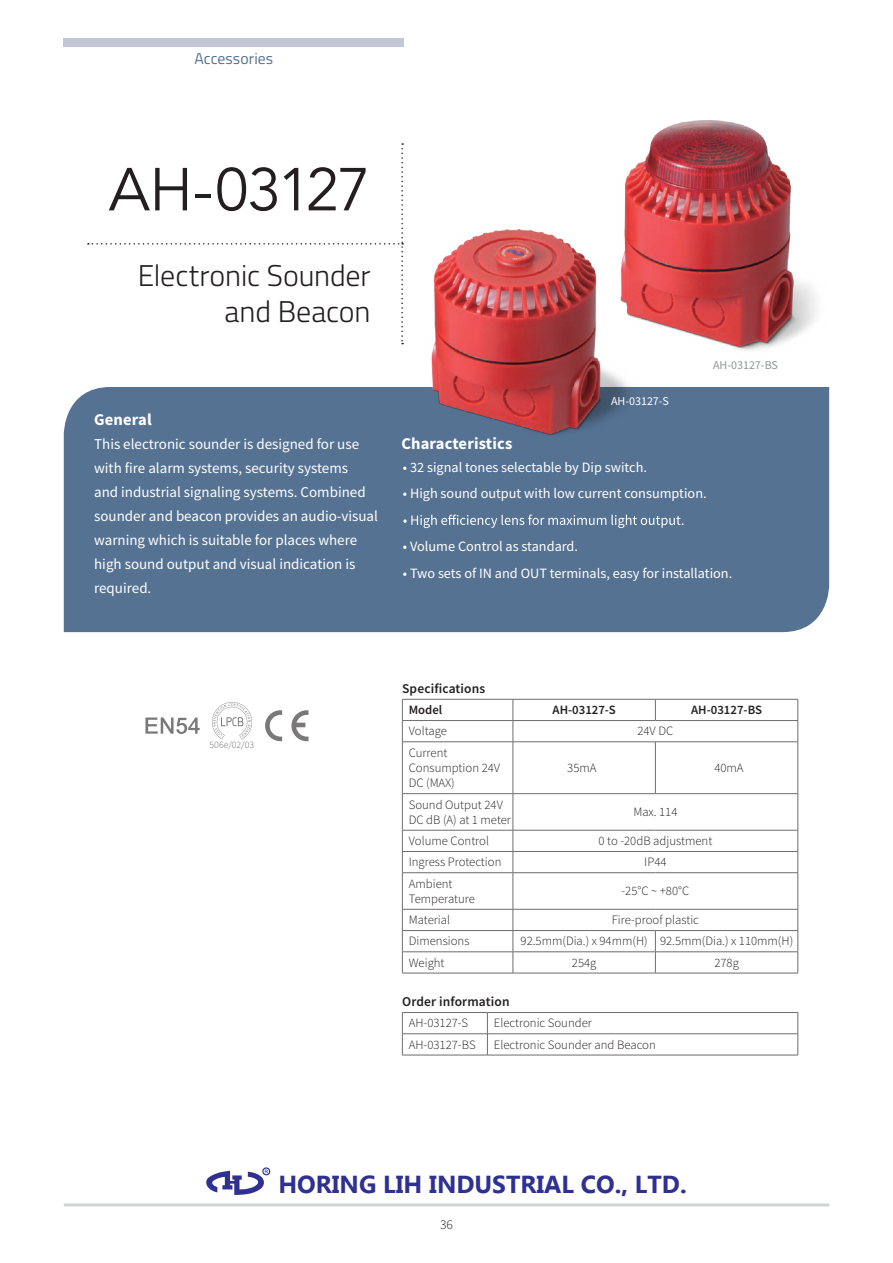
<style>
.page{position:relative;width:893px;height:1263px;background:#fff}
.page>*{position:absolute;margin:0;border:0;box-sizing:border-box;transform-origin:0 0}
.t1{font:60px "Avenir LT Std";letter-spacing:-.035em;color:#231f20}
.t2{font:300 30px/36px "Titillium";letter-spacing:-.005em;color:#231f20;text-align:right}
.t3{font:700 24.6px "Gadugi";color:#2e3092}
.t4{font:700 16.5px "Source Sans Pro";letter-spacing:.01em;color:#fff}
.t5{font:15.75px "Titillium";color:#567292}
.t6{font:15px/24px "Source Sans Pro";color:#fff}
.t7{font:14.25px "Source Sans Pro";color:#fff}
.t8{font:600 13.5px "Source Sans Pro";letter-spacing:.01em;color:#231f20}
.t9{font:300 13.5px "Source Sans Pro";color:#231f20}
.t10{font:300 12.75px/15.3px "Source Sans Pro";color:#231f20}
.t11{font:600 12.75px "Source Sans Pro";color:#231f20}
.t12{font:12px "Source Sans Pro";color:#939598}
.t13{font:12px "Source Sans Pro";color:#fff}
.t14{font:300 9.75px "Source Sans Pro";color:#6c6d70}
</style>
<div class="page">
<hr style="left:64px;top:1203px;width:765px;height:3px;background:#d1d2d4">
<div style="left:64px;top:387px;width:765px;height:245px;background:#567292"></div>
<div style="left:64px;top:38px;width:340px;height:9px;background:#c3c7d4"></div>
<svg style="left:88px;top:143px;width:315px;height:201px"></svg>
<svg style="left:145px;top:717px;width:55px;height:17px"></svg>
<svg style="left:265px;top:710px;width:17px;height:31px"></svg>
<svg style="left:291px;top:710px;width:17px;height:31px"></svg>
<svg style="left:212px;top:702px;width:40px;height:37px"></svg>
<svg style="left:403px;top:515px;width:281px;height:13px;background:#778da7"></svg>
<hr style="left:402px;top:1033px;width:85px;height:1px;background:#6c6d70">
<hr style="left:487px;top:1033px;width:311px;height:1px;background:#6c6d70">
<svg style="left:487px;top:1013px;width:1px;height:42px"></svg>
<hr style="left:402px;top:1012px;width:85px;height:1px;background:#6c6d70">
<hr style="left:487px;top:1012px;width:311px;height:1px;background:#6c6d70">
<svg style="left:402px;top:1013px;width:1px;height:42px"></svg>
<svg style="left:798px;top:1013px;width:1px;height:42px"></svg>
<hr style="left:402px;top:1055px;width:85px;height:1px;background:#6c6d70">
<hr style="left:487px;top:1055px;width:311px;height:1px;background:#6c6d70">
<hr style="left:402px;top:699px;width:111px;height:1px;background:#6c6d70">
<hr style="left:513px;top:699px;width:142px;height:1px;background:#6c6d70">
<hr style="left:655px;top:699px;width:143px;height:1px;background:#6c6d70">
<svg style="left:655px;top:699px;width:1px;height:21px"></svg>
<hr style="left:402px;top:720px;width:111px;height:1px;background:#6c6d70">
<hr style="left:513px;top:720px;width:142px;height:1px;background:#6c6d70">
<svg style="left:513px;top:699px;width:1px;height:42px"></svg>
<hr style="left:655px;top:720px;width:143px;height:1px;background:#6c6d70">
<hr style="left:402px;top:741px;width:111px;height:1px;background:#6c6d70">
<hr style="left:513px;top:741px;width:142px;height:1px;background:#6c6d70">
<hr style="left:513px;top:742px;width:1px;height:51px;background:#6c6d70">
<hr style="left:655px;top:742px;width:1px;height:51px;background:#6c6d70">
<hr style="left:655px;top:741px;width:143px;height:1px;background:#6c6d70">
<hr style="left:402px;top:793px;width:111px;height:1px;background:#6c6d70">
<hr style="left:513px;top:793px;width:142px;height:1px;background:#6c6d70">
<hr style="left:513px;top:794px;width:1px;height:36px;background:#6c6d70">
<hr style="left:655px;top:793px;width:143px;height:1px;background:#6c6d70">
<hr style="left:402px;top:830px;width:111px;height:1px;background:#6c6d70">
<hr style="left:513px;top:830px;width:142px;height:1px;background:#6c6d70">
<hr style="left:655px;top:830px;width:143px;height:1px;background:#6c6d70">
<hr style="left:402px;top:851px;width:111px;height:1px;background:#6c6d70">
<hr style="left:513px;top:851px;width:142px;height:1px;background:#6c6d70">
<svg style="left:513px;top:830px;width:1px;height:42px"></svg>
<hr style="left:655px;top:851px;width:143px;height:1px;background:#6c6d70">
<hr style="left:402px;top:872px;width:111px;height:1px;background:#6c6d70">
<hr style="left:513px;top:872px;width:142px;height:1px;background:#6c6d70">
<hr style="left:513px;top:873px;width:1px;height:36px;background:#6c6d70">
<hr style="left:655px;top:872px;width:143px;height:1px;background:#6c6d70">
<hr style="left:402px;top:909px;width:111px;height:1px;background:#6c6d70">
<hr style="left:513px;top:909px;width:142px;height:1px;background:#6c6d70">
<hr style="left:655px;top:909px;width:143px;height:1px;background:#6c6d70">
<hr style="left:402px;top:930px;width:111px;height:1px;background:#6c6d70">
<hr style="left:513px;top:930px;width:142px;height:1px;background:#6c6d70">
<hr style="left:655px;top:930px;width:143px;height:1px;background:#6c6d70">
<hr style="left:402px;top:951px;width:111px;height:1px;background:#6c6d70">
<hr style="left:513px;top:951px;width:142px;height:1px;background:#6c6d70">
<svg style="left:513px;top:909px;width:1px;height:64px"></svg>
<hr style="left:655px;top:951px;width:143px;height:1px;background:#6c6d70">
<svg style="left:655px;top:931px;width:1px;height:42px"></svg>
<svg style="left:402px;top:699px;width:1px;height:42px"></svg>
<svg style="left:798px;top:699px;width:1px;height:42px"></svg>
<hr style="left:402px;top:742px;width:1px;height:51px;background:#6c6d70">
<hr style="left:798px;top:742px;width:1px;height:51px;background:#6c6d70">
<hr style="left:402px;top:794px;width:1px;height:36px;background:#6c6d70">
<hr style="left:798px;top:794px;width:1px;height:36px;background:#6c6d70">
<svg style="left:402px;top:830px;width:1px;height:42px"></svg>
<svg style="left:798px;top:830px;width:1px;height:42px"></svg>
<hr style="left:402px;top:873px;width:1px;height:36px;background:#6c6d70">
<hr style="left:798px;top:873px;width:1px;height:36px;background:#6c6d70">
<svg style="left:402px;top:909px;width:1px;height:64px"></svg>
<svg style="left:798px;top:909px;width:1px;height:64px"></svg>
<hr style="left:402px;top:973px;width:111px;height:1px;background:#6c6d70">
<hr style="left:513px;top:973px;width:142px;height:1px;background:#6c6d70">
<hr style="left:655px;top:973px;width:143px;height:1px;background:#6c6d70">
<img style="left:425px;top:229px;width:229px;height:218px">
<img style="left:618px;top:120px;width:199px;height:239px">
<svg style="left:206px;top:1169px;width:62px;height:26px"></svg>
<div style="left:262px;top:1167px;width:8px;height:8px;border:1px solid #2e3092;border-radius:50%"></div>
<p class="t5" style="left:194px;top:47px;width:80px">Accessories</p>
<h1 class="t1" style="left:109px;top:155px;width:263px">AH-03127</h1>
<h2 class="t2" style="left:138px;top:256px;width:234px">Electronic Sounder and Beacon</h2>
<p class="t4" style="left:94px;top:408px;width:59px">General</p>
<p class="t6" style="left:94px;top:432px;width:285px">This electronic sounder is designed for use with fire alarm systems, security systems<br>and industrial signaling systems. Combined sounder and beacon provides an audio-visual warning which is suitable for places where high sound output and visual indication is required.</p>
<p class="t13" style="left:611px;top:393px;width:59px">AH-03127-S</p>
<p class="t12" style="left:713px;top:357px;width:66px">AH-03127-BS</p>
<p class="t4" style="left:401px;top:432px;width:112px">Characteristics</p>
<p class="t7" style="left:403px;top:458px;width:246px">• 32 signal tones selectable by Dip switch.</p>
<p class="t7" style="left:403px;top:485px;width:305px">• High sound output with low current consumption.</p>
<p class="t7" style="left:403px;top:538px;width:177px">• Volume Control as standard.</p>
<p class="t7" style="left:403px;top:564px;width:331px">• Two sets of IN and OUT terminals, easy for installation.</p>
<p class="t14" style="left:210px;top:738px;width:46px">506e/02/03</p>
<p class="t8" style="left:402px;top:679px;width:85px">Specifications</p>
<p class="t11" style="left:409px;top:701px;width:35px">Model</p>
<p class="t11" style="left:553px;top:701px;width:65px">AH-03127-S</p>
<p class="t11" style="left:691px;top:701px;width:72px">AH-03127-BS</p>
<p class="t10" style="left:409px;top:723px;width:40px">Voltage</p>
<p class="t10" style="left:637px;top:723px;width:37px">24V DC</p>
<p class="t10" style="left:409px;top:745px;width:93px">Current<br>Consumption 24V<br>DC (MAX)</p>
<p class="t10" style="left:567px;top:760px;width:31px">35mA</p>
<p class="t10" style="left:714px;top:760px;width:31px">40mA</p>
<p class="t10" style="left:409px;top:797px;width:104px">Sound Output 24V<br>DC dB (A) at 1 meter</p>
<p class="t10" style="left:633px;top:804px;width:46px">Max. 114</p>
<p class="t10" style="left:409px;top:833px;width:82px">Volume Control</p>
<p class="t10" style="left:598px;top:833px;width:115px">0 to -20dB adjustment</p>
<p class="t10" style="left:409px;top:854px;width:94px">Ingress Protection</p>
<p class="t10" style="left:644px;top:854px;width:24px">IP44</p>
<p class="t10" style="left:409px;top:876px;width:68px">Ambient<br>Temperature</p>
<p class="t10" style="left:621px;top:883px;width:69px">-25°C ~ +80°C</p>
<p class="t10" style="left:409px;top:912px;width:43px">Material</p>
<p class="t10" style="left:612px;top:912px;width:89px">Fire-proof plastic</p>
<p class="t10" style="left:409px;top:933px;width:62px">Dimensions</p>
<p class="t10" style="left:521px;top:933px;width:274px">92.5mm(Dia.) x 94mm(H) 92.5mm(Dia.) x 110mm(H)</p>
<p class="t10" style="left:409px;top:955px;width:37px">Weight</p>
<p class="t10" style="left:572px;top:955px;width:26px">254g</p>
<p class="t10" style="left:714px;top:955px;width:26px">278g</p>
<p class="t8" style="left:402px;top:992px;width:109px">Order information</p>
<p class="t10" style="left:409px;top:1015px;width:61px">AH-03127-S</p>
<p class="t10" style="left:494px;top:1015px;width:100px">Electronic Sounder</p>
<p class="t10" style="left:409px;top:1037px;width:68px">AH-03127-BS</p>
<p class="t10" style="left:494px;top:1037px;width:164px">Electronic Sounder and Beacon</p>
<h3 class="t3" style="left:278px;top:1169px;width:410px">HORING LIH INDUSTRIAL CO., LTD.</h3>
<p class="t9" style="left:440px;top:1216px;width:14px">36</p>
</div>
